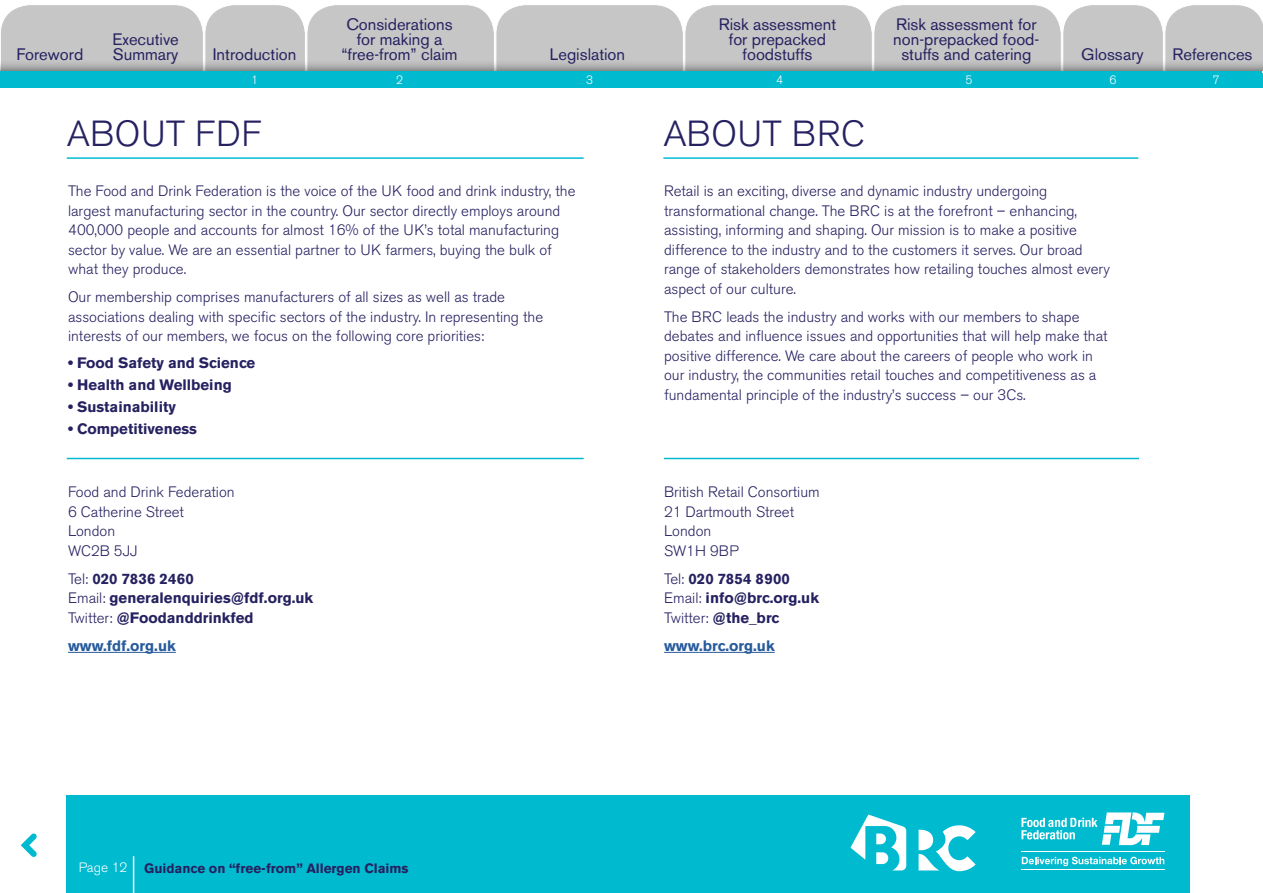
<style>
.page{position:relative;width:1263px;height:893px;background:#fff}
.page>*{position:absolute;margin:0;border:0;box-sizing:border-box;transform-origin:0 0}
.t1{font:300 36px "Akzidenz Grotesk BE";letter-spacing:.02em;color:#262161}
.t2{font:16.5px/15px "Akzidenz Grotesk BE";color:#262161}
.t3{font:300 15px/19.5px "Akzidenz Grotesk BE";color:#262161}
.t4{font:700 15px/19.5px "Akzidenz Grotesk BE";color:#262161}
.t5{font:700 15px "Akzidenz Grotesk BE";color:#275b9b}
.t6{font:700 13.5px "Akzidenz Grotesk BE";color:#262161}
.t7{font:300 13.5px "Akzidenz Grotesk BE";color:#fff}
.t8{font:300 12px "Akzidenz Grotesk BE";color:#fff}
.s1{font-weight:300}
</style>
<div class="page">
<div style="left:67px;top:795px;width:1123px;height:98px;background:#00bacf"></div>
<div style="left:1px;top:5px;width:1262px;height:54px;background:#c6c6c6"></div>
<hr style="left:1021px;top:851px;width:143px;height:1px;background:#fff">
<hr style="left:1021px;top:869px;width:143px;height:1px;background:#fff">
<svg style="left:1021px;top:812px;width:143px;height:33px"></svg>
<svg style="left:1022px;top:857px;width:142px;height:9px"></svg>
<svg style="left:918px;top:825px;width:58px;height:46px"></svg>
<svg style="left:850px;top:814px;width:56px;height:56px"></svg>
<hr style="left:133px;top:856px;width:1px;height:37px;background:#fff">
<div style="left:0;top:73px;width:1263px;height:14px;background:#00bacf"></div>
<svg style="left:0;top:59px;width:1263px;height:12px;background:#b0b0b0"></svg>
<hr style="left:0;top:71px;width:1262px;height:3px;background:#00bacf">
<svg style="left:20px;top:833px;width:17px;height:24px"></svg>
<hr style="left:68px;top:652px;width:108px;height:1px;background:#275b9b">
<hr style="left:664px;top:652px;width:111px;height:1px;background:#275b9b">
<hr style="left:67px;top:157px;width:517px;height:2px;background:#00bacf">
<hr style="left:67px;top:458px;width:517px;height:1px;background:#00bacf">
<hr style="left:664px;top:458px;width:475px;height:1px;background:#00bacf">
<hr style="left:663px;top:157px;width:475px;height:2px;background:#00bacf">
<p class="t2" style="left:341px;top:17px;width:118px;text-align:center">Considerations for making a “free-from” claim</p>
<p class="t2" style="left:719px;top:17px;width:119px;text-align:center">Risk assessment for prepacked foodstuffs</p>
<p class="t2" style="left:893px;top:17px;width:148px">Risk assessment for non-prepacked food-</p>
<p class="t2" style="left:113px;top:32px;width:68px">Executive<br>Summary</p>
<p class="t2" style="left:17px;top:47px;width:68px">Foreword</p>
<p class="t2" style="left:901px;top:47px;width:131px">stuffs and catering</p>
<p class="t2" style="left:213px;top:47px;width:85px">Introduction</p>
<p class="t2" style="left:550px;top:47px;width:77px">Legislation</p>
<p class="t2" style="left:1081px;top:47px;width:64px">Glossary</p>
<p class="t2" style="left:1172px;top:47px;width:82px">References</p>
<p class="t8" style="left:251px;top:73px;width:8px">1</p>
<p class="t8" style="left:396px;top:73px;width:8px">2</p>
<p class="t8" style="left:586px;top:73px;width:8px">3</p>
<p class="t8" style="left:776px;top:73px;width:8px">4</p>
<p class="t8" style="left:965px;top:73px;width:8px">5</p>
<p class="t8" style="left:1109px;top:73px;width:8px">6</p>
<p class="t8" style="left:1213px;top:73px;width:8px">7</p>
<h1 class="t1" style="left:67px;top:113px;width:197px">ABOUT FDF</h1>
<h1 class="t1" style="left:663px;top:113px;width:203px">ABOUT BRC</h1>
<p class="t3" style="left:68px;top:181px;width:509px">The Food and Drink Federation is the voice of the UK food and drink industry, the largest manufacturing sector in the country. Our sector directly employs around 400,000 people and accounts for almost 16% of the UK’s total manufacturing sector by value. We are an essential partner to UK farmers, buying the bulk of what they produce.</p>
<p class="t3" style="left:68px;top:287px;width:477px">Our membership comprises manufacturers of all sizes as well as trade associations dealing with specific sectors of the industry. In representing the interests of our members, we focus on the following core priorities:</p>
<p class="t4" style="left:68px;top:353px;width:189px">• Food Safety and Science</p>
<p class="t4" style="left:68px;top:375px;width:165px">• Health and Wellbeing</p>
<p class="t4" style="left:68px;top:397px;width:109px">• Sustainability</p>
<p class="t4" style="left:68px;top:420px;width:131px">• Competitiveness</p>
<p class="t3" style="left:68px;top:483px;width:168px">Food and Drink Federation<br>6 Catherine Street<br>London<br>WC2B 5JJ</p>
<p class="t4" style="left:68px;top:569px;width:247px"><span class="s1">Tel:</span> 020 7836 2460<br><span class="s1">Email:</span> generalenquiries@fdf.org.uk<br><span class="s1">Twitter:</span> @Foodanddrinkfed</p>
<p class="t5" style="left:68px;top:637px;width:109px">www.fdf.org.uk</p>
<p class="t7" style="left:79px;top:860px;width:50px">Page 12</p>
<p class="t6" style="left:144px;top:860px;width:266px">Guidance on “free-from” Allergen Claims</p>
<p class="t3" style="left:664px;top:181px;width:447px">Retail is an exciting, diverse and dynamic industry undergoing transformational change. The BRC is at the forefront – enhancing, assisting, informing and shaping. Our mission is to make a positive difference to the industry and to the customers it serves. Our broad range of stakeholders demonstrates how retailing touches almost every aspect of our culture.</p>
<p class="t3" style="left:664px;top:307px;width:445px">The BRC leads the industry and works with our members to shape debates and influence issues and opportunities that will help make that positive difference. We care about the careers of people who work in our industry, the communities retail touches and competitiveness as a fundamental principle of the industry’s success – our 3Cs.</p>
<p class="t3" style="left:664px;top:483px;width:157px">British Retail Consortium<br>21 Dartmouth Street<br>London<br>SW1H 9BP</p>
<p class="t4" style="left:664px;top:569px;width:156px"><span class="s1">Tel:</span> 020 7854 8900<br><span class="s1">Email:</span> info@brc.org.uk<br><span class="s1">Twitter:</span> @the_brc</p>
<p class="t5" style="left:664px;top:637px;width:112px">www.brc.org.uk</p>
</div>
